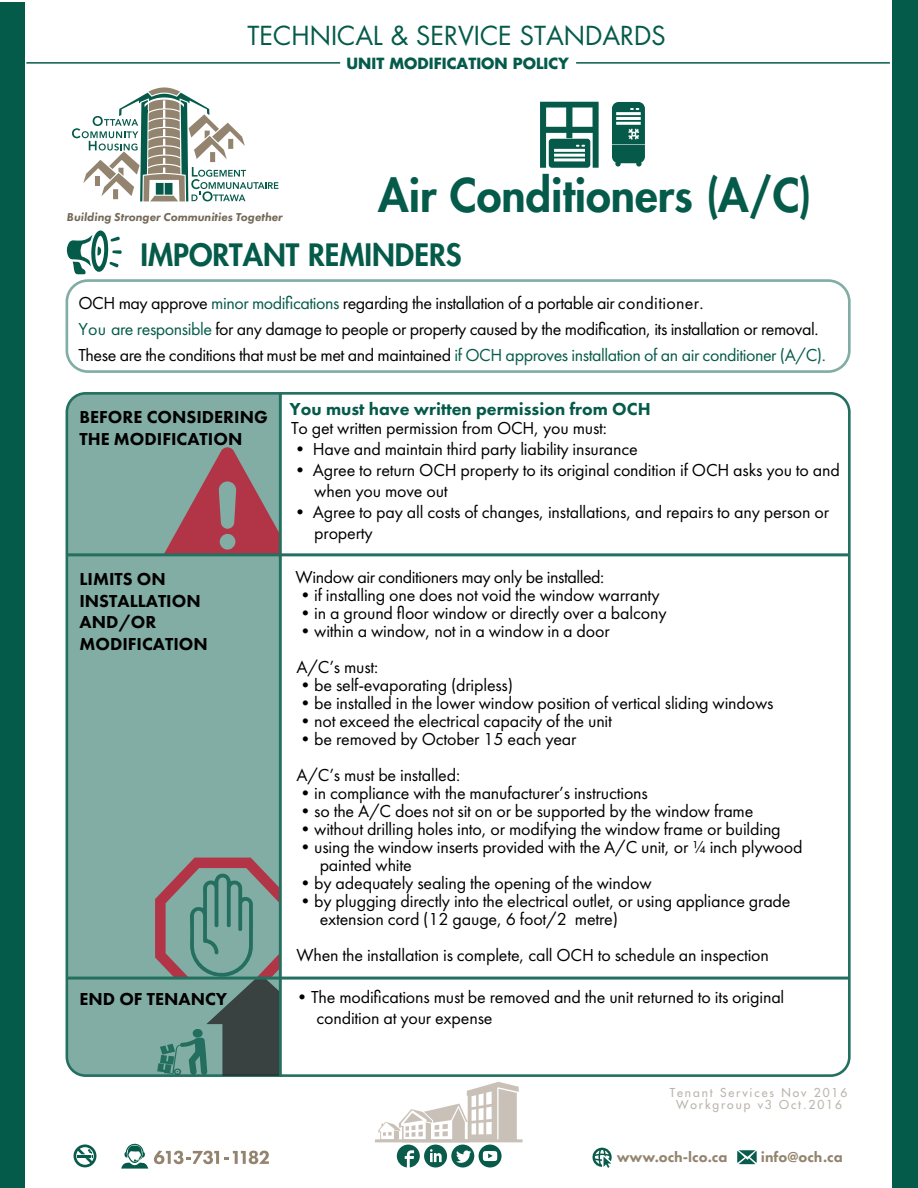
<style>
.page{position:relative;width:918px;height:1188px;background:#fff}
.page>*{position:absolute;margin:0;border:0;box-sizing:border-box;transform-origin:0 0}
.t1{font:800 45px "Futura Std";color:#055b4a}
.t2{font:800 30px "Futura Std";color:#055b4a}
.t3{font:25.5px "Futura Std";color:#055b4a}
.t4{font:18px/21px "Futura PT";letter-spacing:-.01em;color:#000}
.t5{font:800 18px/21.6px "Futura PT";color:#000}
.t6{font:800 18px "Futura PT";color:#055b4a}
.t7{font:800 15.15px "Futura PT";color:#938470}
.t8{font:700 15px "Futura Std";color:#055b4a}
.t9{font:500 12px/12px "Futura Std";letter-spacing:.16em;color:#bab5ac;text-align:center}
.t10{font:italic 800 11.85px "Futura PT";color:#756a59}
.s1{color:#055b4a}
</style>
<div class="page">
<svg style="left:612px;top:102px;width:33px;height:65px;background:#397c6f"></svg>
<svg style="left:540px;top:102px;width:58px;height:66px"></svg>
<svg style="left:72px;top:87px;width:206px;height:115px"></svg>
<svg style="left:66px;top:230px;width:56px;height:44px"></svg>
<div style="left:0;top:3px;width:25px;height:1185px;background:#055b4a"></div>
<div style="left:65px;top:279px;width:785px;height:94px;border:3px solid #82ada4;border-radius:21px"></div>
<svg style="left:592px;top:1148px;width:19px;height:20px"></svg>
<svg style="left:737px;top:1150px;width:19px;height:14px"></svg>
<svg style="left:73px;top:1144px;width:23px;height:23px"></svg>
<svg style="left:154px;top:1151px;width:115px;height:13px"></svg>
<svg style="left:121px;top:1143px;width:27px;height:26px"></svg>
<hr style="left:576px;top:62px;width:313px;height:2px;background:#055b4a">
<hr style="left:26px;top:62px;width:314px;height:2px;background:#055b4a">
<div style="left:892px;top:0;width:25px;height:1188px;background:#055b4a"></div>
<svg style="left:375px;top:1082px;width:147px;height:86px"></svg>
<div style="left:65px;top:392px;width:212px;height:685px;background:#82ada4"></div>
<svg style="left:161px;top:446px;width:116px;height:107px;background:#987276"></svg>
<hr style="left:67px;top:553px;width:782px;height:3px;background:#236f60">
<svg style="left:155px;top:858px;width:122px;height:217px;background:#6f8781"></svg>
<svg style="left:277px;top:392px;width:574px;height:685px"></svg>
<hr style="left:66px;top:977px;width:782px;height:3px;background:#236f60">
<h3 class="t3" style="left:248px;top:19px;width:419px">TECHNICAL &amp; SERVICE STANDARDS</h3>
<p class="t8" style="left:346px;top:53px;width:224px">UNIT MODIFICATION POLICY</p>
<h1 class="t1" style="left:378px;top:167px;width:435px">Air Conditioners (A/C)</h1>
<h2 class="t2" style="left:140px;top:236px;width:322px">IMPORTANT REMINDERS</h2>
<p class="t10" style="left:67px;top:210px;width:217px">Building Stronger Communities Together</p>
<p class="t4" style="left:78px;top:290px;width:749px;line-height:26.1px">OCH may approve <span class="s1">minor modifications</span> regarding the installation of a portable air conditioner.<br><span class="s1">You are responsible</span> for any damage to people or property caused by the modification, its installation or removal.<br>These are the conditions that must be met and maintained <span class="s1">if OCH approves installation of an air conditioner (A/C).</span></p>
<p class="t5" style="left:79px;top:406px;width:190px">BEFORE CONSIDERING<br>THE MODIFICATION</p>
<p class="t5" style="left:79px;top:568px;width:130px">LIMITS ON<br>INSTALLATION<br>AND/OR<br>MODIFICATION</p>
<p class="t5" style="left:79px;top:988px;width:149px">END OF TENANCY</p>
<p class="t6" style="left:289px;top:397px;width:362px">You must have written permission from OCH</p>
<p class="t4" style="left:291px;top:417px;width:317px">To get written permission from OCH, you must:</p>
<p class="t4" style="left:291px;top:438px;width:348px">• Have and maintain third party liability insurance</p>
<p class="t4" style="left:314px;top:459px;width:527px;text-indent:-23px">• Agree to return OCH property to its original condition if OCH asks you to and when you move out</p>
<p class="t4" style="left:314px;top:501px;width:516px;text-indent:-23px">• Agree to pay all costs of changes, installations, and repairs to any person or property</p>
<p class="t4" style="left:295px;top:567px;width:310px">Window air conditioners may only be installed:</p>
<p class="t4" style="left:296px;top:585px;width:365px">•if installing one does not void the window warranty</p>
<p class="t4" style="left:296px;top:603px;width:372px">•in a ground floor window or directly over a balcony</p>
<p class="t4" style="left:296px;top:613px;width:315px;line-height:36px">•within a window, not in a window in a door<br>A/C’s must:</p>
<p class="t4" style="left:296px;top:675px;width:218px">•be self-evaporating (dripless)</p>
<p class="t4" style="left:296px;top:693px;width:478px">•be installed in the lower window position of vertical sliding windows</p>
<p class="t4" style="left:296px;top:711px;width:317px">•not exceed the electrical capacity of the unit</p>
<p class="t4" style="left:296px;top:721px;width:281px;line-height:36px">•be removed by October 15 each year<br>A/C’s must be installed:</p>
<p class="t4" style="left:296px;top:783px;width:353px">•in compliance with the manufacturer’s instructions</p>
<p class="t4" style="left:296px;top:801px;width:458px">•so the A/C does not sit on or be supported by the window frame</p>
<p class="t4" style="left:296px;top:819px;width:486px">•without drilling holes into, or modifying the window frame or building</p>
<p class="t4" style="left:320px;top:838px;width:484px;line-height:18px;text-indent:-23px">•using the window inserts provided with the A/C unit, or ¼ inch plywood painted white</p>
<p class="t4" style="left:296px;top:873px;width:357px">•by adequately sealing the opening of the window</p>
<p class="t4" style="left:320px;top:892px;width:472px;line-height:18px;text-indent:-23px">•by plugging directly into the electrical outlet, or using appliance grade extension cord (12 gauge, 6 foot/2 metre)</p>
<p class="t4" style="left:296px;top:945px;width:474px">When the installation is complete, call OCH to schedule an inspection</p>
<p class="t4" style="left:316px;top:986px;width:469px;text-indent:-23px">•The modifications must be removed and the unit returned to its original condition at your expense</p>
<p class="t9" style="left:669px;top:1086px;width:179px">Tenant Services Nov 2016<br>Workgroup v3 Oct.2016</p>
<p class="t7" style="left:616px;top:1147px;width:112px">www.och-lco.ca</p>
<p class="t7" style="left:760px;top:1147px;width:83px">info@och.ca</p>
</div>
